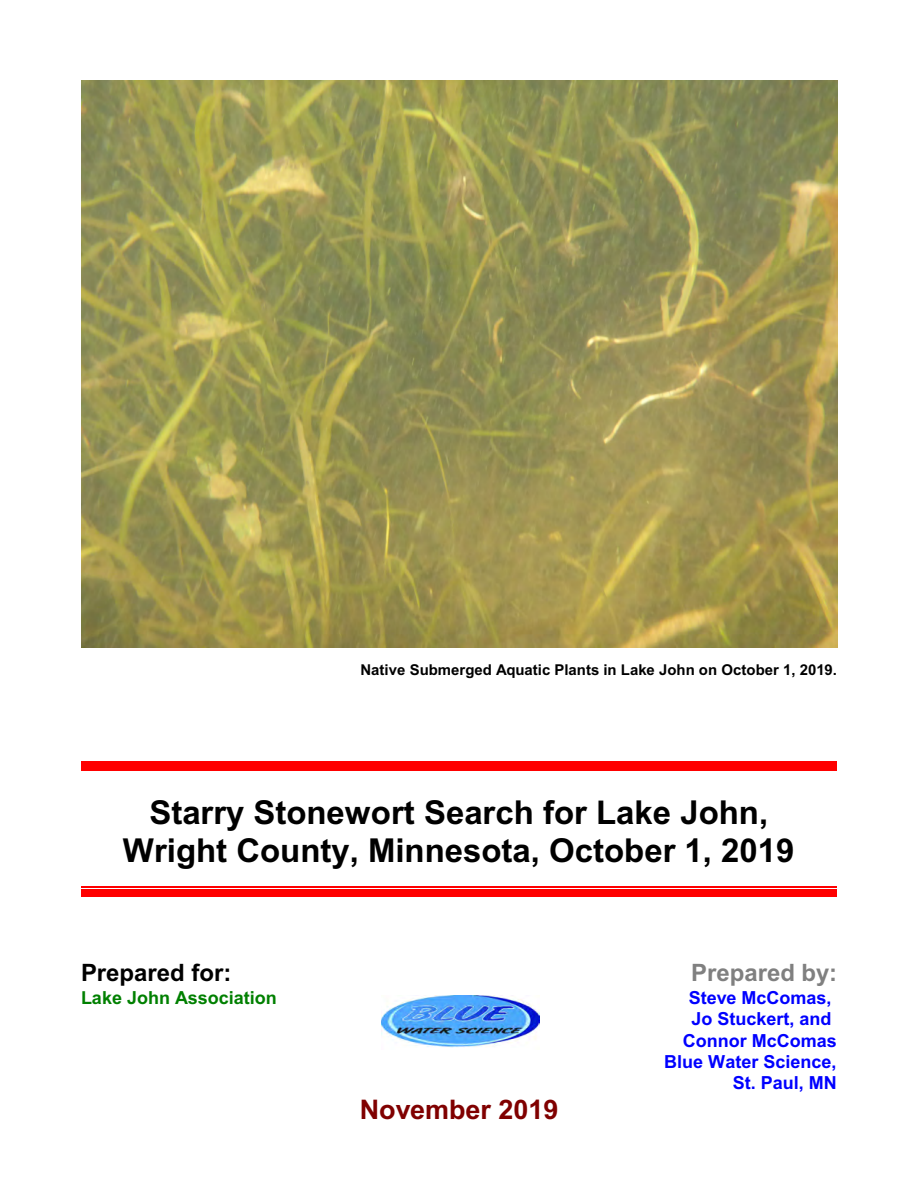
<style>
.page{position:relative;width:918px;height:1188px;background:#fff}
.page>*{position:absolute;margin:0;border:0;box-sizing:border-box;transform-origin:0 0}
.t1{font:700 33px/38.7px "Arial";color:#000;text-align:center}
.t2{font:700 27px "Arial";color:#800000}
.t3{font:700 24px "Arial";color:#000}
.t4{font:700 24px "Arial";color:#808080}
.t5{font:700 18px/21.3px "Arial";color:#00f;text-align:right}
.t6{font:700 18px "Arial";color:#008000}
.t7{font:700 15px "Arial";color:#000}
</style>
<div class="page">
<img style="left:81px;top:81px;width:756px;height:567px">
<div style="left:81px;top:761px;width:756px;height:7px;background:#f00"></div>
<hr style="left:81px;top:770px;width:756px;height:1px;background:#f00">
<hr style="left:81px;top:886px;width:756px;height:2px;background:#f00">
<div style="left:81px;top:889px;width:756px;height:7px;background:#f00"></div>
<img style="left:382px;top:996px;width:157px;height:52px">
<p class="t7" style="left:361px;top:664px;width:478px">Native Submerged Aquatic Plants in Lake John on October 1, 2019.</p>
<p class="t1" style="left:123px;top:796px;width:673px">Starry Stonewort Search for Lake John,<br>Wright County, Minnesota, October 1, 2019</p>
<p class="t3" style="left:81px;top:964px;width:152px">Prepared for:</p>
<p class="t6" style="left:81px;top:991px;width:197px">Lake John Association</p>
<p class="t2" style="left:360px;top:1099px;width:200px">November 2019</p>
<p class="t4" style="left:691px;top:964px;width:147px">Prepared by:</p>
<p class="t5" style="left:664px;top:989px;width:174px">Steve McComas,<br>Jo Stuckert, and<br>Connor McComas<br>Blue Water Science,<br>St. Paul, MN</p>
</div>
